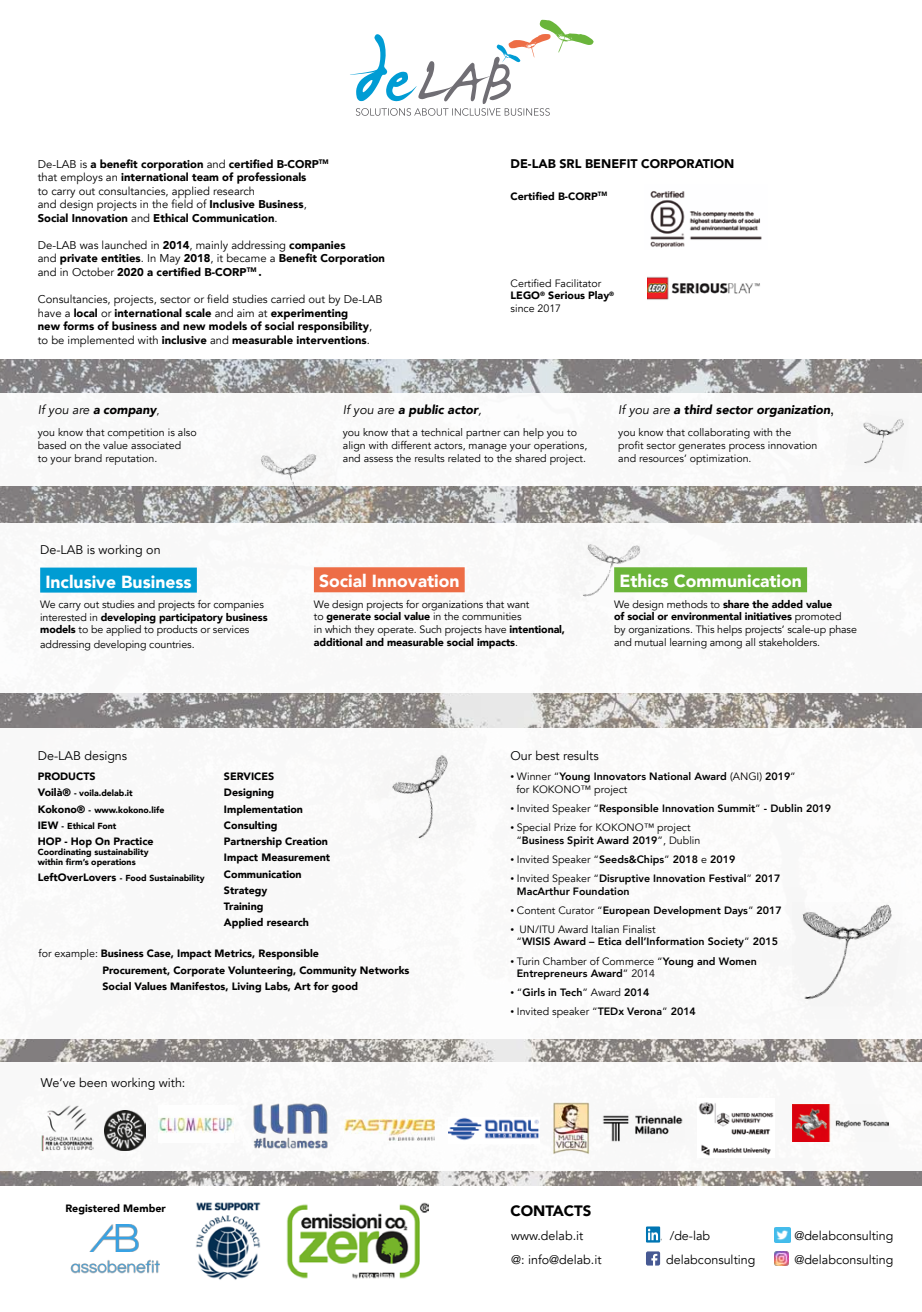
<style>
.page{position:relative;width:922px;height:1312px;background:#fff}
.page>*{position:absolute;margin:0;border:0;box-sizing:border-box;transform-origin:0 0}
.t1{font:900 17.5px "Avenir";color:#fff}
.t2{font:900 15px "Avenir";color:#000}
.t3{font:12.5px/23.9px "Avenir";color:#000}
.t4{font:italic 900 12.5px "Avenir";color:#000}
.t5{font:900 12.5px "Avenir";color:#000}
.t6{font:italic 12.5px "Avenir";color:#000}
.t7{font:900 11.25px/13.5px "Avenir";color:#000}
.t8{font:10.62px/12.8px "Avenir";color:#000}
.t9{font:800 10.62px/12.8px "Avenir";color:#000}
.t10{font:900 10.62px/16.2px "Avenir";color:#000}
.t11{font:900 8.75px/16.2px "Avenir";color:#000}
.s1{font-weight:400}
.s2{font-weight:900}
.s3{font-style:normal;font-size:10.62px}
.s4{font-family:"Helvetica";font-weight:400;font-style:normal;font-size:15px}
.s5{font-size:10.62px}
.s6{font-family:"Times New Roman";font-weight:400}
.s7{font-family:"Times New Roman"}
.s8{font-weight:800}
</style>
<div class="page">
<img style="left:0;top:359px;width:921px;height:825px">
<svg style="left:350px;top:20px;width:243px;height:96px"></svg>
<div style="left:0;top:523px;width:921px;height:169px;background:#fff"></div>
<div style="left:0;top:393px;width:921px;height:92px;background:#fff"></div>
<div style="left:0;top:728px;width:921px;height:310px;background:#fff"></div>
<img style="left:792px;top:904px;width:107px;height:101px">
<img style="left:251px;top:445px;width:87px;height:70px">
<img style="left:562px;top:530px;width:86px;height:72px">
<img style="left:372px;top:755px;width:98px;height:94px">
<img style="left:850px;top:413px;width:58px;height:56px">
<img style="left:650px;top:191px;width:112px;height:57px">
<img style="left:647px;top:276px;width:113px;height:24px">
<div style="left:40px;top:567px;width:157px;height:25px;background:#009cd3"></div>
<div style="left:314px;top:567px;width:150px;height:25px;background:#ed6d46"></div>
<div style="left:614px;top:567px;width:192px;height:25px;background:#6bb53a"></div>
<img style="left:196px;top:1202px;width:65px;height:78px">
<svg style="left:646px;top:1251px;width:14px;height:14px"></svg>
<svg style="left:645px;top:1226px;width:15px;height:16px"></svg>
<svg style="left:647px;top:1228px;width:15px;height:11px"></svg>
<img style="left:90px;top:1224px;width:49px;height:27px">
<img style="left:70px;top:1259px;width:89px;height:14px">
<div style="left:0;top:1061px;width:921px;height:109px;background:#fff"></div>
<img style="left:41px;top:1105px;width:53px;height:45px">
<img style="left:158px;top:1117px;width:75px;height:16px">
<img style="left:253px;top:1103px;width:75px;height:46px">
<img style="left:344px;top:1119px;width:91px;height:21px">
<img style="left:448px;top:1117px;width:91px;height:23px">
<img style="left:553px;top:1102px;width:37px;height:53px">
<img style="left:602px;top:1115px;width:81px;height:26px">
<img style="left:105px;top:1110px;width:40px;height:39px">
<img style="left:698px;top:1102px;width:76px;height:54px">
<img style="left:792px;top:1104px;width:95px;height:37px">
<img style="left:774px;top:1251px;width:14px;height:14px">
<img style="left:774px;top:1227px;width:16px;height:15px">
<img style="left:286px;top:1202px;width:142px;height:77px">
<p class="t7" style="left:38px;top:157px;width:292px"><span class="s1">De-LAB is</span> a benefit corporation <span class="s1">and</span> certified B-CORP<sup>TM </sup><span class="s1">that employs an</span> international team of professionals<br><span class="s1">to carry out consultancies, applied research<br>and design projects in the field of</span> Inclusive Business<span class="s1">, </span>Social Innovation <span class="s1">and</span> Ethical Communication<span class="s1">.</span></p>
<p class="t7" style="left:38px;top:238px;width:348px"><span class="s1">De-LAB was launched in</span> 2014<span class="s1">, mainly addressing</span> companies<br><span class="s1">and</span> private entities<span class="s1">. In May</span> 2018<span class="s1">, it became a</span> Benefit Corporation <span class="s1">and in October</span> 2020 a certified B-CORP<sup>TM</sup> .</p>
<p class="t7" style="left:38px;top:292px;width:346px"><span class="s1">Consultancies, projects, sector or field studies carried out by De-LAB have a</span> local <span class="s1">or</span> international scale <span class="s1">and aim at</span> experimenting<br>new forms of business and new models of social responsibility<span class="s1">, to be implemented with</span> inclusive <span class="s1">and</span> measurable interventions<span class="s1">.</span></p>
<p class="t5" style="left:510px;top:153px;width:58px">De-LAB srl</p>
<p class="t5" style="left:585px;top:153px;width:75px">Benefit Corpora</p>
<p class="t5" style="left:702px;top:153px;width:33px">tion</p>
<p class="t10" style="left:510px;top:187px;width:98px">Certified B-CORP<sup>TM</sup></p>
<p class="t8" style="left:510px;top:277px;width:105px">Certified Facilitator<br><span class="s2">LEGO</span><sup>®</sup> <span class="s2">Serious Play</span><sup>® </sup>since 2017</p>
<p class="t6" style="left:38px;top:401px;width:123px">If you are <span class="s2">a company</span><span class="s3">,</span></p>
<p class="t8" style="left:38px;top:426px;width:160px">you know that competition is also based on the value associated<br>to your brand reputation.</p>
<p class="t3" style="left:40px;top:538px;width:122px">De-LAB is working on</p>
<h1 class="t1" style="left:45px;top:566px;width:148px">Inclusive Business</h1>
<p class="t8" style="left:40px;top:598px;width:229px">We carry out studies and projects for companies interested in <span class="s2">developing participatory business models</span> to be applied to products or services</p>
<p class="t8" style="left:40px;top:637px;width:156px">addressing developing countries.</p>
<p class="t4" style="left:343px;top:399px;width:140px"><span class="s1">If you are</span> a public actor<span class="s1">,</span></p>
<p class="t8" style="left:343px;top:426px;width:246px">you know that a technical partner can help you to align with different actors, manage your operations, and assess the results related to the shared project.</p>
<p class="t4" style="left:618px;top:399px;width:218px"><span class="s1">If you are</span> a third sector organization<span class="s4">,</span></p>
<p class="t8" style="left:618px;top:426px;width:201px">you know that collaborating with the profit sector generates process innovation and resources’ optimization.</p>
<h1 class="t1" style="left:319px;top:566px;width:142px">Social Innovation</h1>
<p class="t8" style="left:314px;top:597px;width:252px">We design projects for organizations that want<br>to <span class="s2">generate social value</span> in the communities<br>in which they operate. Such projects have <span class="s2">intentional, additional and measurable social impacts</span>.</p>
<h1 class="t1" style="left:619px;top:566px;width:184px">Ethics Communication</h1>
<p class="t8" style="left:614px;top:597px;width:244px">We design methods to <span class="s2">share the added value<br>of social or environmental initiatives</span> promoted<br>by organizations. This helps projects’ scale-up phase and mutual learning among all stakeholders.</p>
<p class="t3" style="left:38px;top:743px;width:91px">De-LAB designs</p>
<p class="t10" style="left:38px;top:767px;width:59px">PRODUCTS</p>
<p class="t11" style="left:38px;top:784px;width:128px"><span class="s5">Voilà®</span> - voila.delab.it<br><span class="s5">Kokono®</span> - www.kokono.life<br><span class="s5">IEW</span> - Ethical Font</p>
<p class="t10" style="left:38px;top:832px;width:117px">HOP - Hop On Practice</p>
<p class="t11" style="left:38px;top:846px;width:112px;line-height:10px">Coordinating sustainability within firm’s operations</p>
<p class="t11" style="left:38px;top:869px;width:168px"><span class="s5">LeftOverLovers</span> - Food Sustainability</p>
<p class="t10" style="left:224px;top:767px;width:108px">SERVICES<br>Designing<br>Implementation<br>Consulting<br>Partnership Creation<br>Impact Measurement<br>Communication<br>Strategy<br>Training<br>Applied research</p>
<p class="t10" style="left:102px;top:945px;width:308px;text-indent:-64px"><span class="s1">for example:</span> Business Case, Impact Metrics, Responsible<br>Procurement, Corporate Volunteering, Community Networks<br>Social Values Manifestos, Living Labs, Art for good</p>
<p class="t3" style="left:41px;top:1070px;width:146px">We’ve been working with:</p>
<p class="t10" style="left:65px;top:1199px;width:102px">Registered Member</p>
<p class="t3" style="left:510px;top:743px;width:90px">Our best results</p>
<p class="t9" style="left:516px;top:769px;width:281px;text-indent:-6px"><span class="s6">•</span> <span class="s1">Winner “</span>Young Innovators National Award <span class="s1">(ANGI)</span> 2019<span class="s1">” for KOKONO™ project</span></p>
<p class="t9" style="left:510px;top:801px;width:322px"><span class="s6">•</span> <span class="s1">Invited Speaker “</span>Responsible Innovation Summit<span class="s1">”</span> - Dublin 2019</p>
<p class="t8" style="left:516px;top:820px;width:185px;text-indent:-6px"><span class="s7">•</span> Special Prize for KOKONO™ project “<span class="s8">Business Spirit Award 2019</span>”, Dublin</p>
<p class="t9" style="left:510px;top:852px;width:226px"><span class="s6">•</span> <span class="s1">Invited Speaker “</span>Seeds&amp;Chips<span class="s1">”</span> 2018 <span class="s1">e</span> 2019</p>
<p class="t9" style="left:516px;top:871px;width:265px;text-indent:-6px"><span class="s6">•</span> <span class="s1">Invited Speaker “</span>Disruptive Innovation Festival<span class="s1">”</span> 2017<br>MacArthur Foundation</p>
<p class="t9" style="left:510px;top:903px;width:272px"><span class="s6">•</span> <span class="s1">Content Curator “</span>European Development Days<span class="s1">”</span> 2017</p>
<p class="t9" style="left:516px;top:922px;width:263px;text-indent:-6px"><span class="s6">•</span> <span class="s1">UN/ITU Award Italian Finalist<br>“</span>WISIS Award – Etica dell’Information Society<span class="s1">”</span> 2015</p>
<p class="t9" style="left:516px;top:954px;width:241px;text-indent:-6px"><span class="s6">•</span> <span class="s1">Turin Chamber of Commerce “</span>Young and Women<br>Entrepreneurs Award<span class="s1">” 2014</span></p>
<p class="t9" style="left:510px;top:986px;width:140px"><span class="s6">•</span> <span class="s1">“</span>Girls in Tech<span class="s1">” Award</span> 2014</p>
<p class="t8" style="left:510px;top:1005px;width:187px"><span class="s7">•</span> Invited speaker “<span class="s8">TEDx Verona</span>” <span class="s8">2014</span></p>
<h2 class="t2" style="left:510px;top:1197px;width:82px">CONTACTS</h2>
<p class="t3" style="left:511px;top:1223px;width:74px">www.delab.it</p>
<p class="t3" style="left:511px;top:1247px;width:92px">@: info@delab.it</p>
<p class="t3" style="left:669px;top:1223px;width:42px">/de-lab</p>
<p class="t3" style="left:666px;top:1247px;width:91px">delabconsulting</p>
<p class="t3" style="left:794px;top:1223px;width:101px">@delabconsulting @delabconsulting</p>
</div>
